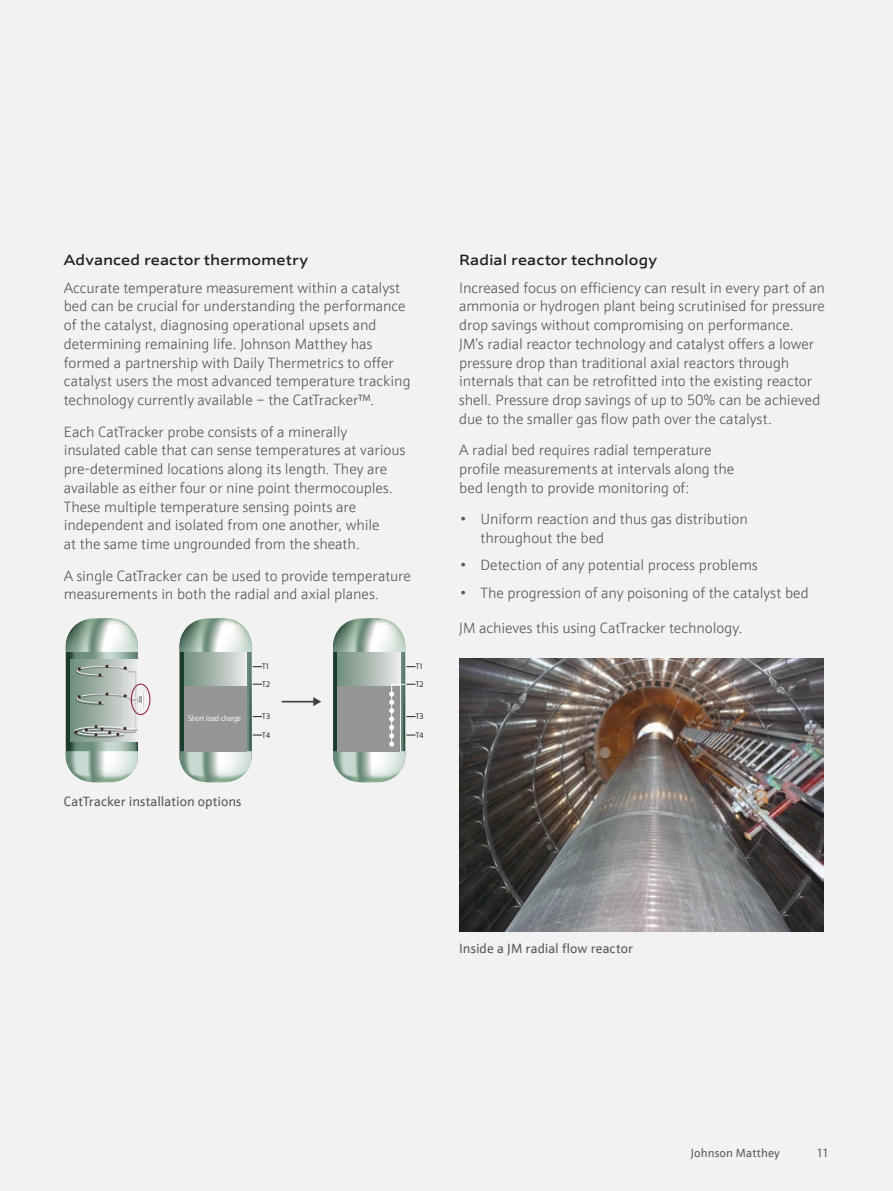
<style>
.page{position:relative;width:893px;height:1191px;background:#f2f2f2}
.page>*{position:absolute;margin:0;border:0;box-sizing:border-box;transform-origin:0 0}
.t1{font:300 15px/18.8px "JM Sans";letter-spacing:-.005em;color:#585857}
.t2{font:500 15px "JM Sans Extended";color:#231f20}
.t3{font:13.5px "JM Sans";letter-spacing:.005em;color:#585857}
.t4{font:12px "JM Sans";letter-spacing:.01em;color:#585857}
.t5{font:7.5px "TF Forever Two";color:#231f20}
.t6{font:7.5px "TF Forever Two";color:#fff}
</style>
<div class="page">
<img style="left:459px;top:658px;width:364px;height:273px">
<svg style="left:179px;top:618px;width:83px;height:164px"></svg>
<svg style="left:333px;top:618px;width:82px;height:164px"></svg>
<hr style="left:282px;top:701px;width:33px;height:1px;background:#414142">
<svg style="left:313px;top:697px;width:8px;height:9px"></svg>
<svg style="left:66px;top:618px;width:78px;height:164px"></svg>
<div style="left:131px;top:683px;width:19px;height:32px;border:1px solid #8a133d;border-radius:50%"></div>
<p class="t2" style="left:64px;top:251px;width:246px">Advanced reactor thermometry</p>
<p class="t1" style="left:64px;top:278px;width:348px">Accurate temperature measurement within a catalyst bed can be crucial for understanding the performance of the catalyst, diagnosing operational upsets and determining remaining life. Johnson Matthey has formed a partnership with Daily Thermetrics to offer catalyst users the most advanced temperature tracking technology currently available – the CatTracker™.</p>
<p class="t1" style="left:64px;top:422px;width:343px">Each CatTracker probe consists of a minerally insulated cable that can sense temperatures at various pre‑determined locations along its length. They are available as either four or nine point thermocouples.<br>These multiple temperature sensing points are independent and isolated from one another, while<br>at the same time ungrounded from the sheath.</p>
<p class="t1" style="left:64px;top:566px;width:349px">A single CatTracker can be used to provide temperature measurements in both the radial and axial planes.</p>
<p class="t6" style="left:188px;top:713px;width:54px">Short load charge</p>
<p class="t5" style="left:262px;top:662px;width:9px">T1</p>
<p class="t5" style="left:262px;top:680px;width:9px">T2</p>
<p class="t5" style="left:262px;top:712px;width:9px">T3</p>
<p class="t5" style="left:262px;top:730px;width:9px">T4</p>
<p class="t3" style="left:64px;top:792px;width:179px">CatTracker installation options</p>
<p class="t5" style="left:416px;top:662px;width:9px">T1</p>
<p class="t5" style="left:416px;top:680px;width:9px">T2</p>
<p class="t5" style="left:416px;top:712px;width:9px">T3</p>
<p class="t5" style="left:416px;top:730px;width:9px">T4</p>
<p class="t2" style="left:459px;top:251px;width:199px">Radial reactor technology</p>
<p class="t1" style="left:459px;top:278px;width:367px">Increased focus on efficiency can result in every part of an ammonia or hydrogen plant being scrutinised for pressure drop savings without compromising on performance.<br>JM’s radial reactor technology and catalyst offers a lower pressure drop than traditional axial reactors through internals that can be retrofitted into the existing reactor shell. Pressure drop savings of up to 50% can be achieved due to the smaller gas flow path over the catalyst.</p>
<p class="t1" style="left:459px;top:441px;width:277px">A radial bed requires radial temperature profile measurements at intervals along the bed length to provide monitoring of:</p>
<p class="t1" style="left:480px;top:510px;width:269px;text-indent:-21px">• Uniform reaction and thus gas distribution throughout the bed</p>
<p class="t1" style="left:459px;top:556px;width:300px">• Detection of any potential process problems</p>
<p class="t1" style="left:459px;top:583px;width:351px">• The progression of any poisoning of the catalyst bed</p>
<p class="t1" style="left:459px;top:619px;width:285px">JM achieves this using CatTracker technology.</p>
<p class="t3" style="left:459px;top:940px;width:175px">Inside a JM radial flow reactor</p>
<p class="t4" style="left:691px;top:1145px;width:90px">Johnson Matthey</p>
<p class="t4" style="left:816px;top:1145px;width:14px">11</p>
</div>
